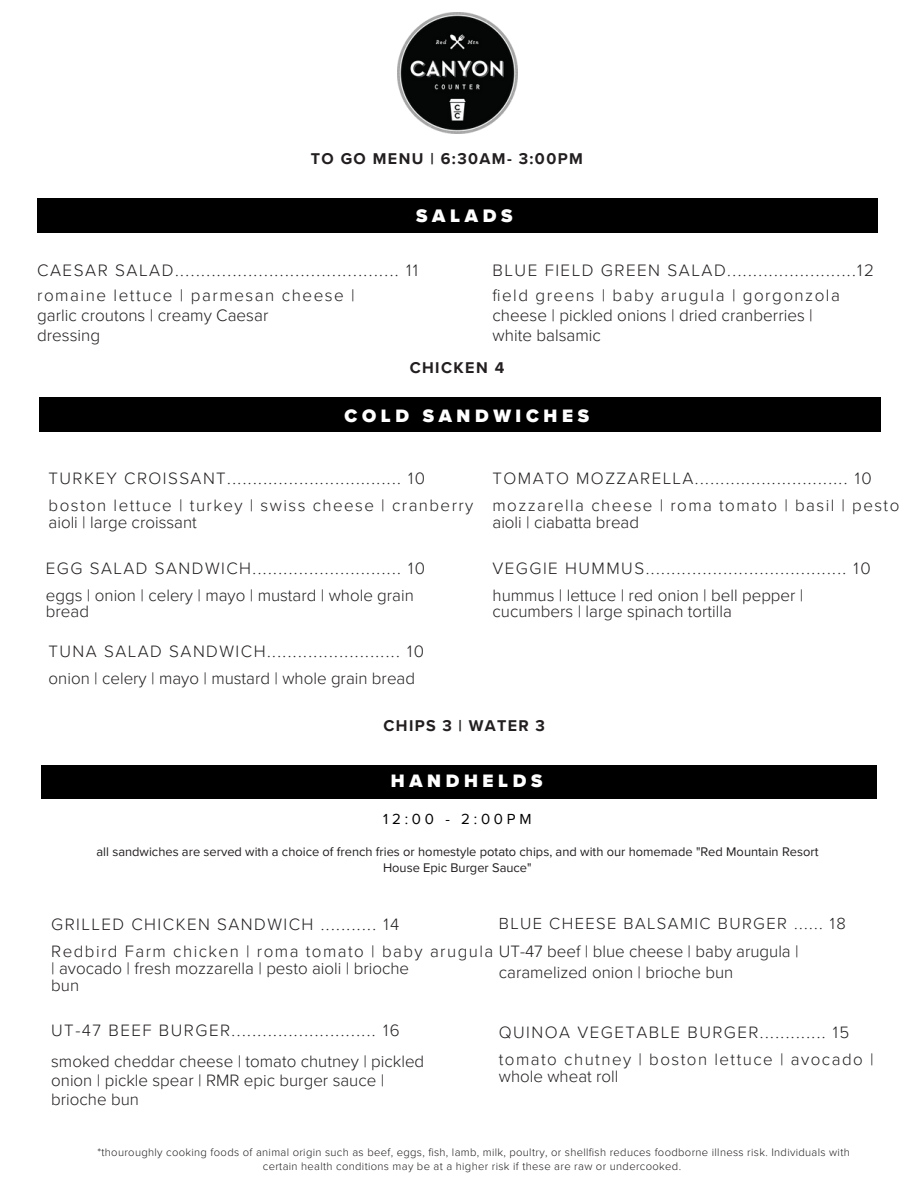
<style>
.page{position:relative;width:918px;height:1188px;background:#fff}
.page>*{position:absolute;margin:0;border:0;box-sizing:border-box;transform-origin:0 0}
.t1{font:900 18.75px "Proxima Nova";letter-spacing:.25em;color:#fff}
.t2{font:900 18.6px "Proxima Nova";letter-spacing:.25em;color:#fff}
.t3{font:900 18.45px "Proxima Nova";letter-spacing:.25em;color:#fff}
.t4{font:300 17.1px/24.8px "Proxima Nova";letter-spacing:.085em;color:#231f20}
.t5{font:300 17.1px/19.2px "Proxima Nova";color:#231f20}
.t6{font:300 16.95px/27px "Proxima Nova";color:#231f20}
.t7{font:300 16.95px/27px "Proxima Nova";letter-spacing:.085em;color:#231f20}
.t8{font:300 16.5px "Proxima Nova";letter-spacing:.085em;color:#231f20}
.t9{font:700 16.05px "Proxima Nova";letter-spacing:.085em;color:#231f20}
.t10{font:15px "Proxima Nova";letter-spacing:.25em;color:#000}
.t11{font:12.9px "Proxima Nova";color:#231f20}
.t12{font:300 11.25px/13.5px "Proxima Nova";letter-spacing:.03em;color:#231f20;text-align:center}
</style>
<div class="page">
<div style="left:37px;top:199px;width:841px;height:34px;background:#000"></div>
<div style="left:40px;top:398px;width:841px;height:34px;background:#000"></div>
<img style="left:397px;top:13px;width:121px;height:120px">
<div style="left:41px;top:765px;width:836px;height:34px;background:#000"></div>
<h2 class="t9" style="left:311px;top:150px;width:274px">TO GO MENU | 6:30AM- 3:00PM</h2>
<h2 class="t1" style="left:416px;top:205px;width:98px">SALADS</h2>
<h4 class="t4" style="left:37px;top:259px;width:383px">CAESAR SALAD........................................... 11 romaine lettuce | parmesan cheese |</h4>
<h4 class="t5" style="left:37px;top:307px;width:233px">garlic croutons | creamy Caesar dressing</h4>
<h2 class="t4" style="left:493px;top:259px;width:383px">BLUE FIELD GREEN SALAD.........................12 field greens | baby arugula | gorgonzola</h2>
<h2 class="t5" style="left:493px;top:307px;width:322px">cheese | pickled onions | dried cranberries | white balsamic</h2>
<h5 class="t9" style="left:410px;top:358px;width:96px">CHICKEN 4</h5>
<p class="t3" style="left:345px;top:405px;width:246px">COLD SANDWICHES</p>
<h3 class="t7" style="left:49px;top:465px;width:426px">TURKEY CROISSANT.................................. 10 boston lettuce | turkey | swiss cheese | cranberry</h3>
<h3 class="t6" style="left:49px;top:509px;width:150px">aioli | large croissant</h3>
<h1 class="t6" style="left:46px;top:556px;width:381px">EGG SALAD SANDWICH............................. 10 eggs | onion | celery | mayo | mustard | whole grain</h1>
<h1 class="t6" style="left:46px;top:598px;width:45px">bread</h1>
<h2 class="t6" style="left:49px;top:638px;width:377px">TUNA SALAD SANDWICH.......................... 10 onion | celery | mayo | mustard | whole grain bread</h2>
<h2 class="t7" style="left:493px;top:465px;width:408px">TOMATO MOZZARELLA.............................. 10 mozzarella cheese | roma tomato | basil | pesto</h2>
<h2 class="t6" style="left:493px;top:509px;width:148px">aioli | ciabatta bread</h2>
<h2 class="t6" style="left:493px;top:556px;width:380px">VEGGIE HUMMUS....................................... 10 hummus | lettuce | red onion | bell pepper |</h2>
<h2 class="t6" style="left:493px;top:598px;width:241px">cucumbers | large spinach tortilla</h2>
<h5 class="t9" style="left:384px;top:717px;width:163px">CHIPS 3 | WATER 3</h5>
<h3 class="t2" style="left:391px;top:770px;width:153px">HANDHELDS</h3>
<h2 class="t10" style="left:383px;top:810px;width:150px">12:00 - 2:00PM</h2>
<h2 class="t11" style="left:96px;top:844px;width:723px">all sandwiches are served with a choice of french fries or homestyle potato chips, and with our homemade "Red Mountain Resort</h2>
<h2 class="t11" style="left:383px;top:860px;width:150px">House Epic Burger Sauce"</h2>
<h4 class="t8" style="left:499px;top:913px;width:348px">BLUE CHEESE BALSAMIC BURGER ...... 18</h4>
<h2 class="t7" style="left:51px;top:911px;width:749px">GRILLED CHICKEN SANDWICH ........... 14<br>Redbird Farm chicken | roma tomato | baby arugula UT-47 beef | blue cheese | baby arugula |</h2>
<h2 class="t6" style="left:51px;top:960px;width:359px;line-height:16.8px">| avocado | fresh mozzarella | pesto aioli | brioche bun</h2>
<h3 class="t6" style="left:51px;top:1016px;width:375px;line-height:30.3px">UT-47 BEEF BURGER............................ 16 smoked cheddar cheese | tomato chutney | pickled</h3>
<h3 class="t6" style="left:51px;top:1071px;width:335px;line-height:19.2px">onion | pickle spear | RMR epic burger sauce | brioche bun</h3>
<h1 class="t6" style="left:499px;top:959px;width:236px">caramelized onion | brioche bun</h1>
<h2 class="t7" style="left:499px;top:1020px;width:376px">QUINOA VEGETABLE BURGER............. 15 tomato chutney | boston lettuce | avocado |</h2>
<h2 class="t6" style="left:499px;top:1063px;width:121px">whole wheat roll</h2>
<h1 class="t12" style="left:97px;top:1146px;width:754px">*thouroughly cooking foods of animal origin such as beef, eggs, fish, lamb, milk, poultry, or shellfish reduces foodborne illness risk. Individuals with certain health conditions may be at a higher risk if these are raw or undercooked.</h1>
</div>
